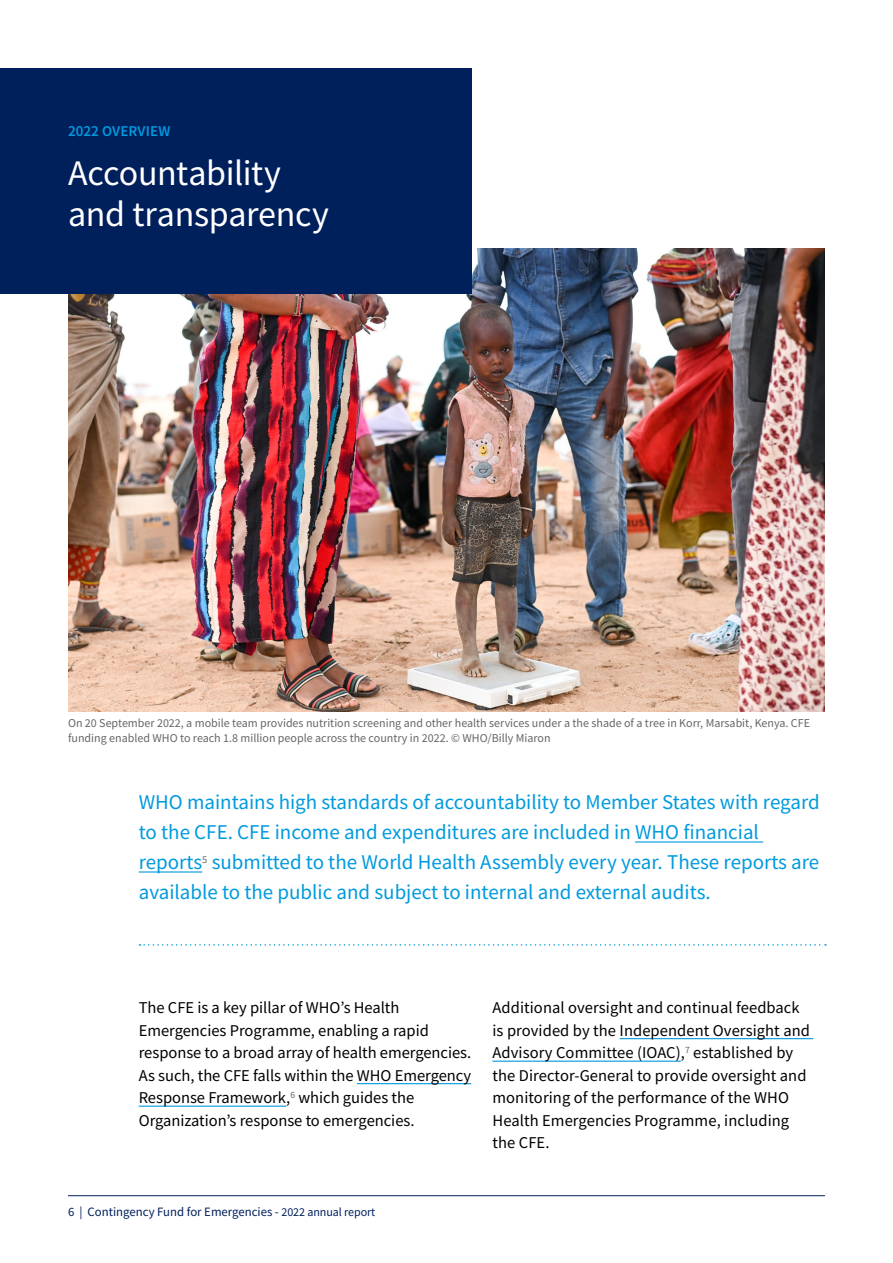
<style>
.page{position:relative;width:893px;height:1263px;background:#fff}
.page>*{position:absolute;margin:0;border:0;box-sizing:border-box;transform-origin:0 0}
.t1{font:36px/40.5px "Source Sans Pro";letter-spacing:-.01em;color:#fff}
.t2{font:21px/30px "Source Sans Pro";color:#009ade}
.t3{font:16.5px/22.5px "Source Sans Pro";color:#000}
.t4{font:600 15px "Source Sans Pro";letter-spacing:.01em;color:#009ade}
.t5{font:12.75px "Source Sans Pro";color:#00205c}
.t6{font:12px/15px "Source Sans Pro";color:#666}
.s1{font-size:12px}
</style>
<div class="page">
<hr style="left:68px;top:1195px;width:757px;height:1px;background:#00205c">
<img style="left:68px;top:248px;width:757px;height:464px">
<div style="left:0;top:68px;width:471px;height:225px;background:#00205c"></div>
<hr style="left:357px;top:1083px;width:114px;height:1px;background:#009ade">
<hr style="left:139px;top:1105px;width:147px;height:2px;background:#009ade">
<hr style="left:620px;top:1038px;width:193px;height:1px;background:#009ade">
<hr style="left:492px;top:1060px;width:189px;height:2px;background:#009ade">
<hr style="left:635px;top:841px;width:128px;height:1px;background:#009ade">
<hr style="left:139px;top:871px;width:63px;height:1px;background:#009ade">
<svg style="left:140px;top:944px;width:686px;height:2px"></svg>
<p class="t4" style="left:68px;top:121px;width:104px">2022 OVERVIEW</p>
<h1 class="t1" style="left:68px;top:153px;width:262px">Accountability and transparency</h1>
<p class="t6" style="left:68px;top:715px;width:743px">On 20 September 2022, a mobile team provides nutrition screening and other health services under a the shade of a tree in Korr, Marsabit, Kenya. CFE funding enabled WHO to reach 1.8 million people across the country in 2022. © WHO/Billy Miaron</p>
<p class="t2" style="left:139px;top:787px;width:682px">WHO maintains high standards of accountability to Member States with regard to the CFE. CFE income and expenditures are included in WHO financial reports<sup>5</sup> submitted to the World Health Assembly every year. These reports are available to the public and subject to internal and external audits.</p>
<p class="t3" style="left:139px;top:996px;width:334px">The CFE is a key pillar of WHO’s Health Emergencies Programme, enabling a rapid response to a broad array of health emergencies.<br>As such, the CFE falls within the WHO Emergency Response Framework,<sup>6</sup> which guides the Organization’s response to emergencies.</p>
<p class="t3" style="left:492px;top:996px;width:319px">Additional oversight and continual feedback is provided by the Independent Oversight and Advisory Committee (IOAC),<sup>7</sup> established by the Director-General to provide oversight and monitoring of the performance of the WHO Health Emergencies Programme, including the CFE.</p>
<p class="t5" style="left:68px;top:1203px;width:309px">6 | Contingency Fund for Emergencies - <span class="s1">2022 annual report</span></p>
</div>
